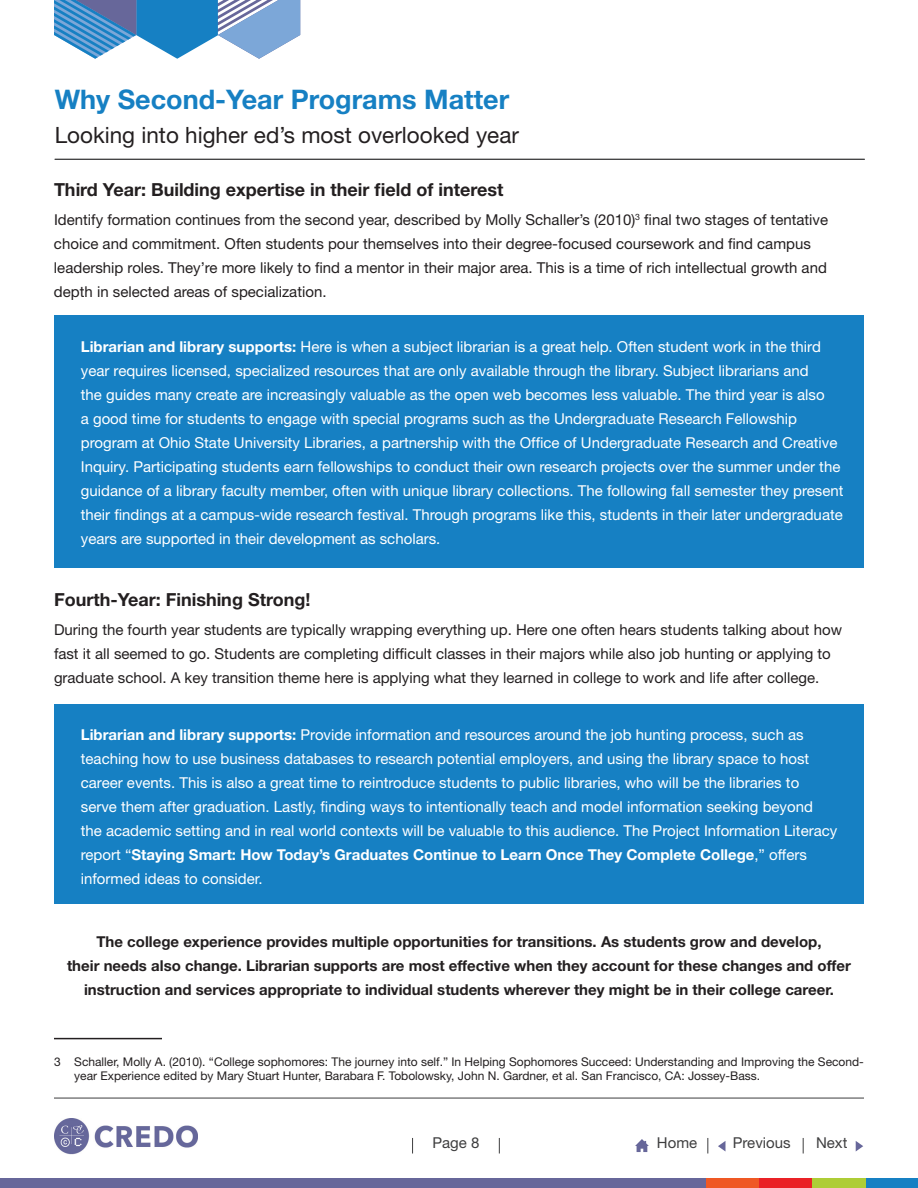
<style>
.page{position:relative;width:918px;height:1188px;background:#fff}
.page>*{position:absolute;margin:0;border:0;box-sizing:border-box;transform-origin:0 0}
.t1{font:700 27px "Helvetica Neue";color:#1680c3}
.t2{font:22.5px "Helvetica Neue";color:#231f20}
.Body_Suhead_1{font:700 18px "Helvetica Neue";color:#231f20}
.Body_copy{font:15px/24px "Helvetica Neue";color:#fff}
.Body_copy-2{font:15px/24px "Helvetica Neue";color:#231f20}
.Body_copy-3{font:700 15px/24px "Helvetica Neue";color:#231f20;text-align:center}
.Subtitle{font:15px "Helvetica Neue";color:#3e3e3f}
.End_note{font:12px/14.4px "Helvetica Neue";color:#231f20}
.s1{font-weight:700}
</style>
<div class="page">
<svg style="left:54px;top:0;width:246px;height:59px"></svg>
<img style="left:54px;top:1118px;width:144px;height:36px">
<hr style="left:54px;top:1098px;width:810px;height:1px;background:#3e3e3f">
<svg style="left:412px;top:1138px;width:1px;height:15px"></svg>
<svg style="left:499px;top:1138px;width:1px;height:15px"></svg>
<svg style="left:707px;top:1138px;width:1px;height:15px"></svg>
<svg style="left:803px;top:1138px;width:1px;height:15px"></svg>
<div style="left:866px;top:1178px;width:52px;height:10px;background:#1680c3"></div>
<div style="left:759px;top:1178px;width:53px;height:10px;background:#ea2126"></div>
<div style="left:812px;top:1178px;width:54px;height:10px;background:#aecd36"></div>
<div style="left:705px;top:1178px;width:54px;height:10px;background:#ef5824"></div>
<div style="left:0;top:1178px;width:705px;height:10px;background:#67679a"></div>
<svg style="left:635px;top:1139px;width:14px;height:13px"></svg>
<hr style="left:55px;top:159px;width:810px;height:1px;background:#3e3e3f">
<svg style="left:856px;top:1141px;width:7px;height:10px"></svg>
<svg style="left:718px;top:1141px;width:7px;height:10px"></svg>
<div style="left:54px;top:316px;width:810px;height:252px;background:#1680c3"></div>
<div style="left:54px;top:704px;width:810px;height:200px;background:#1680c3"></div>
<hr style="left:54px;top:1038px;width:108px;height:1px;background:#231f20">
<h1 class="t1" style="left:55px;top:83px;width:456px">Why Second-Year Programs Matter</h1>
<h2 class="t2" style="left:55px;top:122px;width:466px">Looking into higher ed’s most overlooked year</h2>
<p class="Body_Suhead_1" style="left:54px;top:179px;width:451px">Third Year: Building expertise in their field of interest</p>
<p class="Body_copy-2" style="left:54px;top:207px;width:776px">Identify formation continues from the second year, described by Molly Schaller’s (2010)<sup>3</sup> final two stages of tentative choice and commitment. Often students pour themselves into their degree-focused coursework and find campus leadership roles. They’re more likely to find a mentor in their major area. This is a time of rich intellectual growth and depth in selected areas of specialization.</p>
<p class="Body_copy" style="left:81px;top:334px;width:764px"><span class="s1">Librarian and library supports:</span> Here is when a subject librarian is a great help. Often student work in the third year requires licensed, specialized resources that are only available through the library. Subject librarians and<br>the guides many create are increasingly valuable as the open web becomes less valuable. The third year is also<br>a good time for students to engage with special programs such as the Undergraduate Research Fellowship program at Ohio State University Libraries, a partnership with the Office of Undergraduate Research and Creative Inquiry. Participating students earn fellowships to conduct their own research projects over the summer under the guidance of a library faculty member, often with unique library collections. The following fall semester they present their findings at a campus-wide research festival. Through programs like this, students in their later undergraduate years are supported in their development as scholars.</p>
<p class="Body_Suhead_1" style="left:54px;top:589px;width:258px">Fourth-Year: Finishing Strong!</p>
<p class="Body_copy-2" style="left:54px;top:617px;width:790px">During the fourth year students are typically wrapping everything up. Here one often hears students talking about how fast it all seemed to go. Students are completing difficult classes in their majors while also job hunting or applying to graduate school. A key transition theme here is applying what they learned in college to work and life after college.</p>
<p class="Body_copy" style="left:81px;top:722px;width:758px"><span class="s1">Librarian and library supports:</span> Provide information and resources around the job hunting process, such as teaching how to use business databases to research potential employers, and using the library space to host career events. This is also a great time to reintroduce students to public libraries, who will be the libraries to serve them after graduation. Lastly, finding ways to intentionally teach and model information seeking beyond the academic setting and in real world contexts will be valuable to this audience. The Project Information Literacy report “<span class="s1">Staying Smart: How Today’s Graduates Continue to Learn Once They Complete College</span>,” offers informed ideas to consider.</p>
<p class="Body_copy-3" style="left:67px;top:929px;width:785px">The college experience provides multiple opportunities for transitions. As students grow and develop,<br>their needs also change. Librarian supports are most effective when they account for these changes and offer instruction and services appropriate to individual students wherever they might be in their college career.</p>
<p class="End_note" style="left:74px;top:1054px;width:791px;text-indent:-20px">3 Schaller, Molly A. (2010). “College sophomores: The journey into self.” In Helping Sophomores Succeed: Understanding and Improving the Second&shy;year Experience edited by Mary Stuart Hunter, Barabara F. Tobolowsky, John N. Gardner, et al. San Francisco, CA: Jossey-Bass.</p>
<p class="Subtitle" style="left:432px;top:1134px;width:48px">Page 8</p>
<p class="Subtitle" style="left:657px;top:1134px;width:42px">Home</p>
<p class="Subtitle" style="left:733px;top:1134px;width:59px">Previous</p>
<p class="Subtitle" style="left:816px;top:1134px;width:33px">Next</p>
</div>
